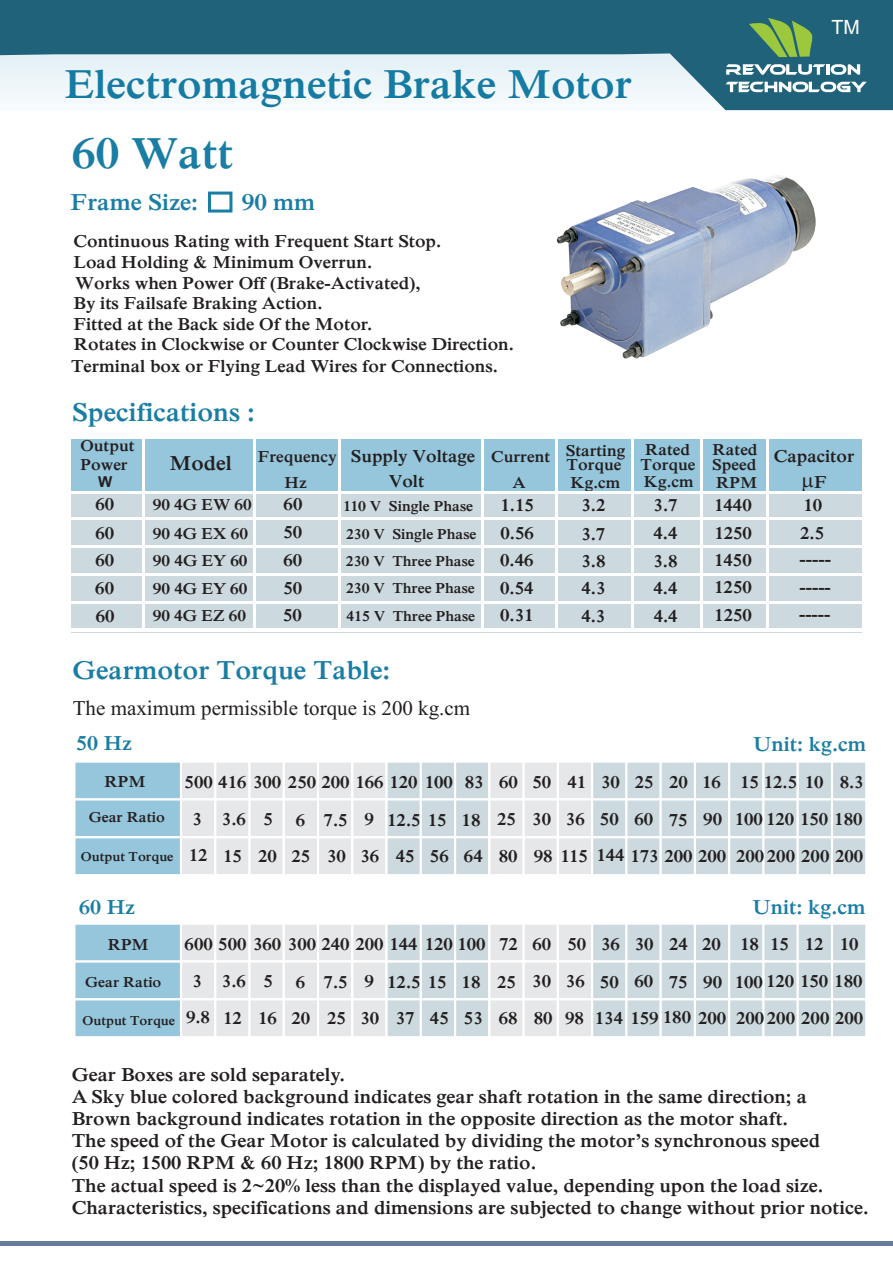
<style>
.page{position:relative;width:893px;height:1262px;background:#fff}
.page>*{position:absolute;margin:0;border:0;box-sizing:border-box;transform-origin:0 0}
.t1{font:700 45px "Iskoola Pota";color:#197da4}
.t2{font:700 42px "Iskoola Pota";color:#167ba2}
.t3{font:700 27px "Iskoola Pota";color:#197da4}
.t4{font:700 24px "Iskoola Pota";color:#197da4}
.t5{font:21px "Iskoola Pota";color:#231f20}
.t6{font:700 21px "Iskoola Pota";color:#197da4}
.t7{font:700 21px "Iskoola Pota";color:#231f20}
.t8{font:19.65px "Arial";color:#fff}
.t9{font:700 19.5px/22.2px "Iskoola Pota";color:#231f20}
.t10{font:700 18px/27.8px "Iskoola Pota";color:#231f20;text-align:justify}
.t11{font:700 16.5px/27.6px "Iskoola Pota";color:#231f20}
.t12{font:700 15px/26.7px "Iskoola Pota";color:#231f20}
.t13{font:700 15px "Arial";color:#231f20}
.t14{font:700 13.5px "Iskoola Pota";color:#231f20}
.s1{font-size:17.85px}
</style>
<div class="page">
<div style="left:71px;top:439px;width:790px;height:52px;background:#95c6db"></div>
<div style="left:71px;top:493px;width:790px;height:140px;background:#ccd9de"></div>
<hr style="left:142px;top:436px;width:2px;height:194px;background:#fff">
<hr style="left:68px;top:517px;width:805px;height:3px;background:#fff">
<hr style="left:69px;top:545px;width:803px;height:2px;background:#fff">
<hr style="left:70px;top:573px;width:802px;height:2px;background:#fff">
<hr style="left:68px;top:601px;width:804px;height:2px;background:#fff">
<hr style="left:71px;top:629px;width:800px;height:2px;background:#fff">
<hr style="left:254px;top:436px;width:2px;height:195px;background:#fff">
<hr style="left:338px;top:437px;width:2px;height:194px;background:#fff">
<hr style="left:481px;top:435px;width:2px;height:195px;background:#fff">
<hr style="left:700px;top:438px;width:2px;height:192px;background:#fff">
<hr style="left:631px;top:436px;width:2px;height:194px;background:#fff">
<hr style="left:556px;top:438px;width:2px;height:192px;background:#fff">
<hr style="left:766px;top:437px;width:2px;height:193px;background:#fff">
<hr style="left:69px;top:628px;width:796px;height:2px;background:#fff">
<svg style="left:0;top:0;width:893px;height:110px;fill:#21627b"></svg>
<svg style="left:749px;top:18px;width:70px;height:39px;background:#5f955b"></svg>
<svg style="left:726px;top:64px;width:134px;height:11px"></svg>
<svg style="left:725px;top:82px;width:141px;height:10px"></svg>
<div style="left:208px;top:191px;width:24px;height:21px;border:3px solid #197da4"></div>
<hr style="left:0;top:1241px;width:893px;height:4px;background:#647b99">
<svg style="left:75px;top:762px;width:791px;height:113px;background:#d3dfe5"></svg>
<svg style="left:75px;top:924px;width:791px;height:113px;background:#d3dfe5"></svg>
<img style="left:557px;top:175px;width:258px;height:183px">
<h2 class="t2" style="left:65px;top:69px;width:568px">Electromagnetic Brake Motor</h2>
<h1 class="t1" style="left:72px;top:137px;width:162px">60 Watt</h1>
<h3 class="t4" style="left:71px;top:193px;width:129px">Frame Size:</h3>
<h3 class="t4" style="left:242px;top:193px;width:75px">90 mm</h3>
<p class="t10" style="left:73px;top:233px;width:369px;line-height:21px;text-align:left">Continuous Rating with Frequent Start Stop.<br>Load Holding &amp; Minimum Overrun.<br>Works when Power Off (Brake-Activated),</p>
<p class="t10" style="left:73px;top:291px;width:250px">By its Failsafe Braking Action.</p>
<p class="t10" style="left:73px;top:315px;width:442px;line-height:20.4px">Fitted at the Back side Of the Motor.<br>Rotates in Clockwise or Counter Clockwise Direction.</p>
<p class="t10" style="left:71px;top:354px;width:428px">Terminal box or Flying Lead Wires for Connections.</p>
<h3 class="t3" style="left:72px;top:402px;width:184px">Specifications :</h3>
<p class="t8" style="left:831px;top:20px;width:30px">TM</p>
<p class="t11" style="left:81px;top:438px;width:55px;line-height:18.8px">Output<br>Power</p>
<p class="t11" style="left:640px;top:444px;width:56px;line-height:14.7px">Rated<br>Torque</p>
<p class="t11" style="left:258px;top:444px;width:80px">Frequency</p>
<p class="t11" style="left:491px;top:445px;width:60px">Current</p>
<p class="t11" style="left:565px;top:438px;width:61px">Starting</p>
<p class="t10" style="left:712px;top:444px;width:143px"><sup>Rated</sup> Capacitor</p>
<p class="t7" style="left:170px;top:456px;width:64px">Model</p>
<p class="t10" style="left:351px;top:444px;width:126px">Supply Voltage</p>
<p class="t11" style="left:712px;top:452px;width:46px">Speed</p>
<p class="t11" style="left:566px;top:457px;width:56px;line-height:17.9px">Torque<br>Kg.cm</p>
<p class="t13" style="left:98px;top:476px;width:16px">W</p>
<p class="t11" style="left:284px;top:470px;width:24px">Hz</p>
<p class="t10" style="left:388px;top:469px;width:37px">Volt</p>
<p class="t11" style="left:512px;top:470px;width:15px">A</p>
<p class="t10" style="left:814px;top:470px;width:14px">F</p>
<p class="t11" style="left:644px;top:470px;width:51px">Kg.cm</p>
<p class="t11" style="left:716px;top:470px;width:43px">RPM</p>
<p class="t10" style="left:95px;top:492px;width:21px">60<br>60<br>60<br>60<br>60</p>
<p class="t11" style="left:153px;top:493px;width:100px">90 4G EW 60</p>
<p class="t11" style="left:153px;top:521px;width:97px;text-align:justify">90 4G EX 60<br>90 4G EY 60<br>90 4G EY 60</p>
<p class="t11" style="left:153px;top:604px;width:95px">90 4G EZ 60</p>
<p class="t10" style="left:283px;top:492px;width:21px">60<br>50<br>60<br>50<br>50</p>
<p class="t12" style="left:343px;top:494px;width:131px">110 V Single Phase</p>
<p class="t10" style="left:500px;top:493px;width:35px">1.15</p>
<p class="t12" style="left:346px;top:522px;width:132px">230 V Single Phase</p>
<p class="t12" style="left:346px;top:550px;width:130px">230 V Three Phase<br>230 V Three Phase</p>
<p class="t10" style="left:500px;top:521px;width:35px">0.56<br>0.46<br>0.54</p>
<p class="t12" style="left:346px;top:604px;width:130px">415 V Three Phase</p>
<p class="t10" style="left:500px;top:603px;width:35px">0.31</p>
<p class="t10" style="left:581px;top:493px;width:25px">3.2</p>
<p class="t10" style="left:581px;top:522px;width:26px;line-height:27.3px">3.7<br>3.8<br>4.3</p>
<p class="t10" style="left:581px;top:604px;width:25px">4.3</p>
<p class="t10" style="left:653px;top:493px;width:25px">3.7</p>
<p class="t10" style="left:714px;top:493px;width:39px">1440</p>
<p class="t10" style="left:803px;top:493px;width:20px">10</p>
<p class="t10" style="left:653px;top:522px;width:26px">4.4<br>3.8<br>4.4</p>
<p class="t10" style="left:714px;top:521px;width:39px;line-height:27.3px">1250<br>1450<br>1250</p>
<p class="t10" style="left:799px;top:523px;width:33px;line-height:25.2px">2.5 -----</p>
<p class="t10" style="left:799px;top:574px;width:33px">-----</p>
<p class="t10" style="left:653px;top:604px;width:25px">4.4</p>
<p class="t10" style="left:714px;top:603px;width:39px">1250</p>
<p class="t10" style="left:799px;top:602px;width:33px">-----</p>
<h3 class="t3" style="left:73px;top:660px;width:319px">Gearmotor Torque Table:</h3>
<p class="t5" style="left:73px;top:701px;width:399px">The maximum permissible torque is 200 kg.cm</p>
<p class="t6" style="left:76px;top:735px;width:57px">50 Hz</p>
<p class="t6" style="left:753px;top:736px;width:114px">Unit: kg.cm</p>
<p class="t11" style="left:104px;top:770px;width:43px">RPM</p>
<p class="t12" style="left:89px;top:805px;width:78px">Gear Ratio</p>
<p class="t14" style="left:81px;top:851px;width:94px">Output Torque</p>
<p class="t10" style="left:193px;top:765px;width:672px;line-height:37px;text-indent:-8px">500 416 300 <span class="s1">250</span> 200 166 120 100 83 60 50 41 30 25 20 16 15 12.5 10 8.3<br>3 3.6 5</p>
<p class="t10" style="left:296px;top:807px;width:568px"><span class="s1">6</span> 7.5 9 12.5 15 18 25 30 36 50 60 75 90 100 120 150 180</p>
<p class="t10" style="left:189px;top:843px;width:676px">12 15 20 <span class="s1">25</span> 30 36 45 56 64 80 98 115 144 173 200 200 200 200 200 200</p>
<p class="t6" style="left:79px;top:899px;width:57px">60 Hz</p>
<p class="t11" style="left:108px;top:932px;width:43px">RPM</p>
<p class="t12" style="left:85px;top:970px;width:78px">Gear Ratio</p>
<p class="t14" style="left:83px;top:1015px;width:94px">Output Torque</p>
<p class="t6" style="left:752px;top:899px;width:114px">Unit: kg.cm</p>
<p class="t10" style="left:193px;top:927px;width:667px;line-height:37px;text-indent:-8px">600 500 360 <span class="s1">300</span> 240 200 144 120 100 72 60 50 36 30 24 20 18 15 12 10<br>3 3.6 5</p>
<p class="t10" style="left:296px;top:969px;width:568px"><span class="s1">6</span> 7.5 9 12.5 15 18 25 30 36 50 60 75 90 100 120 150 180</p>
<p class="t10" style="left:186px;top:1005px;width:678px">9.8 12 16 <span class="s1">20</span> 25 30 37 45 53 68 80 98 134 159 180 200 200 200 200 200</p>
<p class="t9" style="left:72px;top:1065px;width:798px">Gear Boxes are sold separately.<br>A Sky blue colored background indicates gear shaft rotation in the same direction; a Brown background indicates rotation in the opposite direction as the motor shaft.<br>The speed of the Gear Motor is calculated by dividing the motor’s synchronous speed<br>(50 Hz; 1500 RPM &amp; 60 Hz; 1800 RPM) by the ratio.<br>The actual speed is 2~20% less than the displayed value, depending upon the load size.<br>Characteristics, specifications and dimensions are subjected to change without prior notice.</p>
</div>
